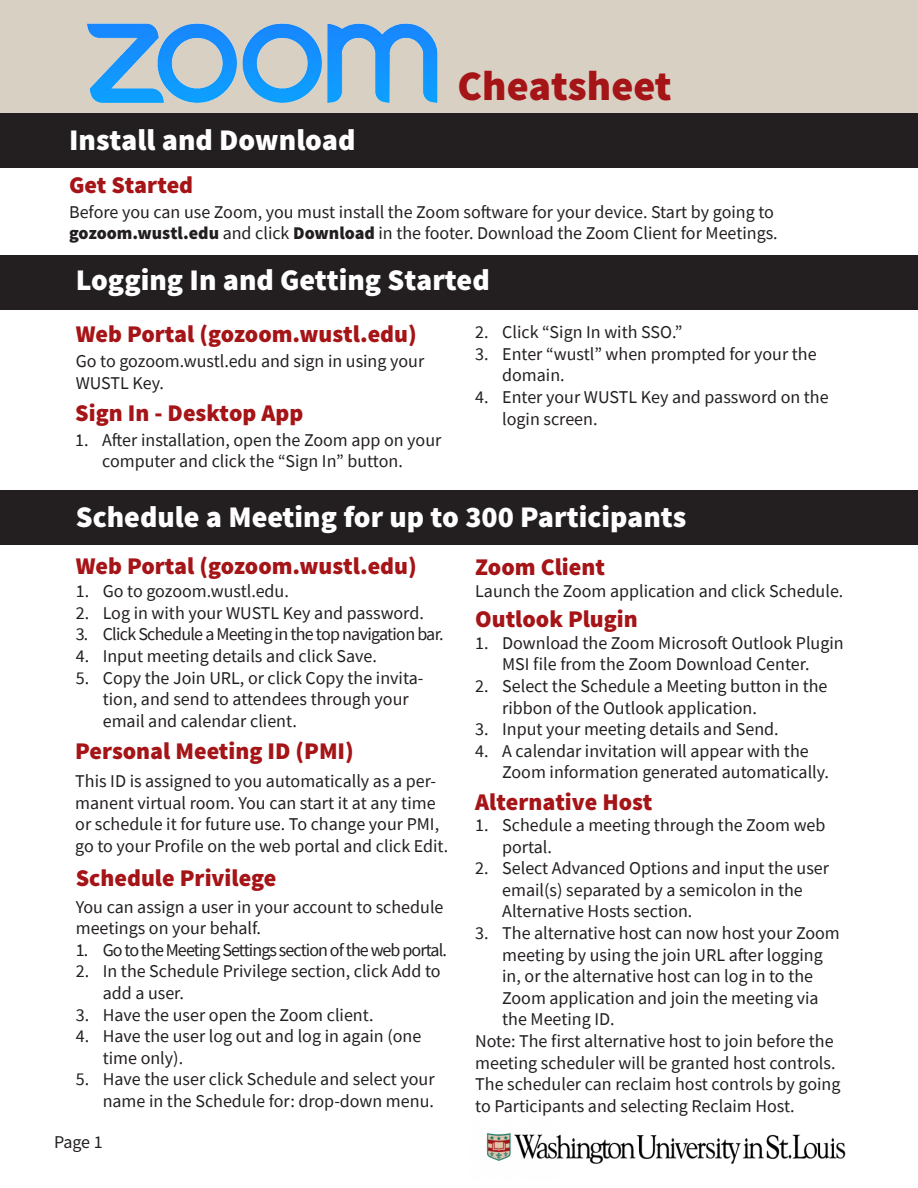
<style>
.page{position:relative;width:918px;height:1188px;background:#fff}
.page>*{position:absolute;margin:0;border:0;box-sizing:border-box;transform-origin:0 0}
.t1{font:900 42px "Source Sans Pro";color:#a51417}
.t2{font:900 30px "Source Sans Pro";color:#fff}
.t3{font:900 24px "Source Sans Pro";color:#a51417}
.t4{font:18px/21.6px "Source Sans Pro";color:#231f20}
.t5{font:18px "Source Sans Pro";letter-spacing:-.05em;color:#231f20}
.t6{font:18px "Source Sans Pro";letter-spacing:-.04em;color:#231f20}
.t7{font:18px "Source Sans Variable";color:#231f20}
.s1{font-weight:900}
</style>
<div class="page">
<div style="left:0;top:0;width:918px;height:114px;background:#d9d0c4"></div>
<img style="left:87px;top:23px;width:351px;height:80px">
<div style="left:0;top:113px;width:918px;height:55px;background:#231f20"></div>
<div style="left:0;top:255px;width:918px;height:55px;background:#231f20"></div>
<div style="left:0;top:490px;width:918px;height:55px;background:#231f20"></div>
<img style="left:486px;top:1133px;width:360px;height:31px">
<p class="t1" style="left:458px;top:59px;width:215px">Cheatsheet</p>
<p class="t2" style="left:69px;top:121px;width:288px">Install and Download</p>
<p class="t3" style="left:69px;top:169px;width:126px">Get Started</p>
<p class="t4" style="left:69px;top:201px;width:706px">Before you can use Zoom, you must install the Zoom software for your device. Start by going to</p>
<p class="t4" style="left:69px;top:222px;width:710px"><span class="s1">gozoom.wustl.edu</span> and click <span class="s1">Download</span> in the footer. Download the Zoom Client for Meetings.</p>
<p class="t2" style="left:76px;top:261px;width:416px">Logging In and Getting Started</p>
<p class="t3" style="left:76px;top:318px;width:342px">Web Portal (gozoom.wustl.edu)</p>
<p class="t4" style="left:76px;top:350px;width:350px">Go to gozoom.wustl.edu and sign in using your<br>WUSTL Key.</p>
<p class="t3" style="left:75px;top:397px;width:229px">Sign In - Desktop App</p>
<p class="t4" style="left:102px;top:429px;width:341px;text-indent:-27px">1. After installation, open the Zoom app on your computer and click the “Sign In” button.</p>
<p class="t2" style="left:76px;top:497px;width:612px">Schedule a Meeting for up to 300 Participants</p>
<p class="t3" style="left:76px;top:550px;width:342px">Web Portal (gozoom.wustl.edu)</p>
<p class="t4" style="left:76px;top:580px;width:215px">1. Go to gozoom.wustl.edu.</p>
<p class="t4" style="left:76px;top:602px;width:350px">2. Log in with your WUSTL Key and password.</p>
<p class="t6" style="left:76px;top:623px;width:369px">3. Click Schedule a Meeting in the top navigation bar.</p>
<p class="t4" style="left:76px;top:645px;width:303px">4. Input meeting details and click Save.</p>
<p class="t4" style="left:103px;top:667px;width:322px;text-indent:-27px">5. Copy the Join URL, or click Copy the invita&shy;tion, and send to attendees through your email and calendar client.</p>
<p class="t3" style="left:75px;top:736px;width:280px">Personal Meeting ID (PMI)</p>
<p class="t4" style="left:75px;top:770px;width:374px">This ID is assigned to you automatically as a per&shy;manent virtual room. You can start it at any time or schedule it for future use. To change your PMI, go to your Profile on the web portal and click Edit.</p>
<p class="t3" style="left:76px;top:863px;width:202px">Schedule Privilege</p>
<p class="t4" style="left:76px;top:896px;width:369px">You can assign a user in your account to schedule meetings on your behalf.</p>
<p class="t5" style="left:76px;top:938px;width:373px">1. Go to the Meeting Settings section of the web portal.</p>
<p class="t4" style="left:103px;top:961px;width:339px;text-indent:-27px">2. In the Schedule Privilege section, click Add to add a user.</p>
<p class="t4" style="left:76px;top:1004px;width:299px">3. Have the user open the Zoom client.</p>
<p class="t4" style="left:103px;top:1025px;width:320px;text-indent:-27px">4. Have the user log out and log in again (one time only).</p>
<p class="t4" style="left:76px;top:1069px;width:360px;text-align:right">5. Have the user click Schedule and select your name in the Schedule for: drop-down menu.</p>
<p class="t4" style="left:475px;top:321px;width:209px">2. Click “Sign In with SSO.”</p>
<p class="t4" style="left:502px;top:343px;width:316px;text-indent:-27px">3. Enter “wustl” when prompted for your the domain.</p>
<p class="t4" style="left:502px;top:386px;width:328px;text-indent:-27px">4. Enter your WUSTL Key and password on the login screen.</p>
<p class="t3" style="left:475px;top:551px;width:131px">Zoom Client</p>
<p class="t4" style="left:475px;top:580px;width:370px">Launch the Zoom application and click Schedule.</p>
<p class="t3" style="left:475px;top:603px;width:164px">Outlook Plugin</p>
<p class="t4" style="left:475px;top:632px;width:370px;text-align:center">1. Download the Zoom Microsoft Outlook Plugin<br>MSI file from the Zoom Download Center.</p>
<p class="t4" style="left:502px;top:675px;width:327px;text-indent:-27px">2. Select the Schedule a Meeting button in the ribbon of the Outlook application.</p>
<p class="t4" style="left:475px;top:718px;width:305px">3. Input your meeting details and Send.</p>
<p class="t4" style="left:502px;top:740px;width:328px;text-indent:-27px">4. A calendar invitation will appear with the<br>Zoom information generated automatically.</p>
<p class="t3" style="left:475px;top:787px;width:179px">Alternative Host</p>
<p class="t4" style="left:502px;top:814px;width:325px;text-indent:-27px">1. Schedule a meeting through the Zoom web portal.</p>
<p class="t4" style="left:502px;top:857px;width:328px;text-indent:-27px">2. Select Advanced Options and input the user email(s) separated by a semicolon in the<br>Alternative Hosts section.</p>
<p class="t4" style="left:502px;top:922px;width:339px;text-indent:-27px">3. The alternative host can now host your Zoom meeting by using the join URL after logging in, or the alternative host can log in to the Zoom application and join the meeting via the Meeting ID.</p>
<p class="t4" style="left:475px;top:1030px;width:367px">Note: The first alternative host to join before the meeting scheduler will be granted host controls.<br>The scheduler can reclaim host controls by going to Participants and selecting Reclaim Host.</p>
<p class="t7" style="left:54px;top:1131px;width:50px">Page 1</p>
</div>
